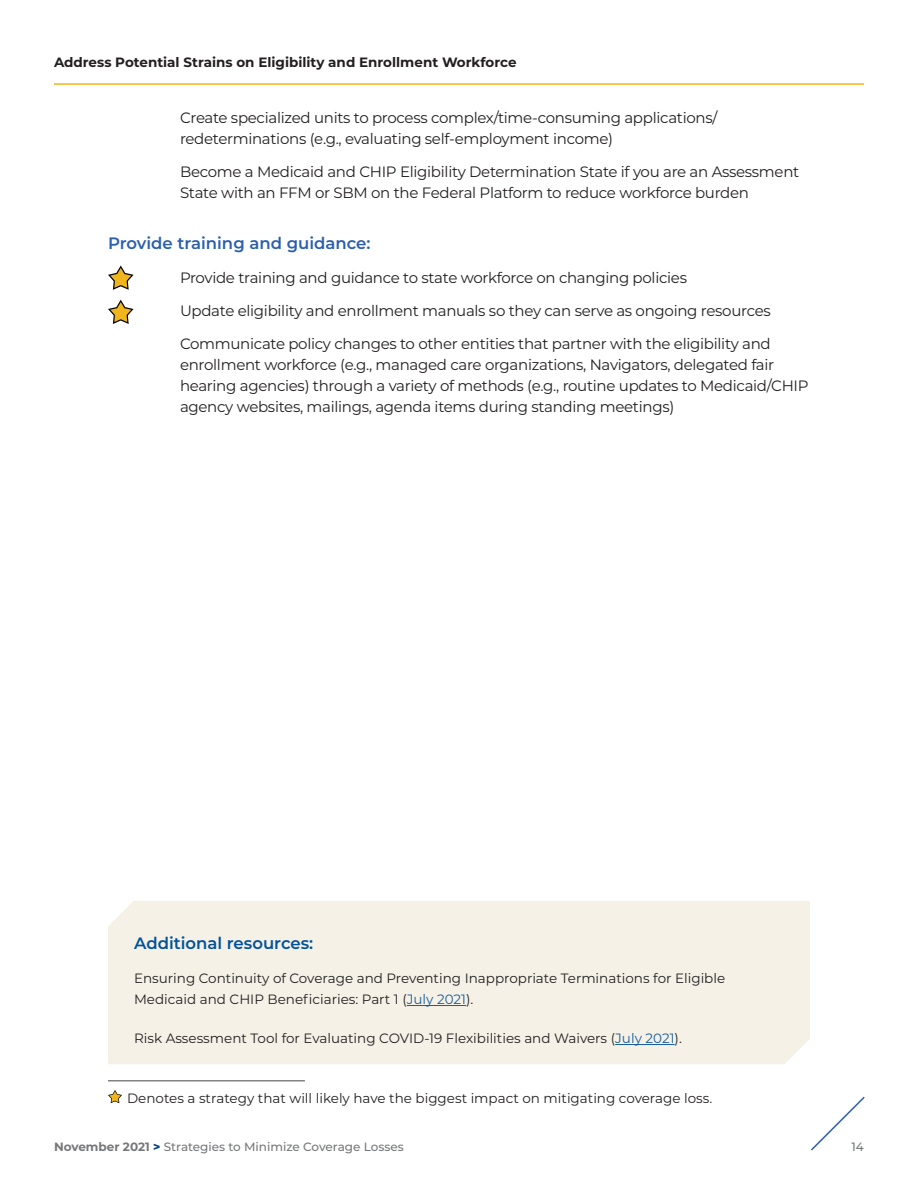
<style>
.page{position:relative;width:918px;height:1188px;background:#fff}
.page>*{position:absolute;margin:0;border:0;box-sizing:border-box;transform-origin:0 0}
.t1{font:600 16.5px "Montserrat";color:#2b60ad}
.t2{font:600 16.5px "Montserrat";color:#01529b}
.t3{font:15px/21px "Montserrat";letter-spacing:-.02em;color:#231f20}
.t4{font:13.5px/21px "Montserrat";color:#231f20}
.t5{font:700 13.5px "Montserrat";color:#231f20}
.t6{font:500 12px "Montserrat";color:#767779}
.s1{color:#175d9e}
.s2{font-weight:700}
.s3{font-weight:800;color:#014086}
</style>
<div class="page">
<hr style="left:54px;top:83px;width:810px;height:2px;background:#f0b51c">
<svg style="left:811px;top:1096px;width:54px;height:55px"></svg>
<svg style="left:108px;top:266px;width:26px;height:24px"></svg>
<svg style="left:108px;top:300px;width:26px;height:24px"></svg>
<div style="left:108px;top:901px;width:702px;height:163px;background:#f5f1e6"></div>
<hr style="left:407px;top:1005px;width:59px;height:1px;background:#175d9e">
<hr style="left:615px;top:1044px;width:60px;height:1px;background:#175d9e">
<hr style="left:108px;top:1080px;width:197px;height:2px;background:#808285">
<svg style="left:108px;top:1090px;width:14px;height:13px"></svg>
<p class="t5" style="left:54px;top:53px;width:464px">Address Potential Strains on Eligibility and Enrollment Workforce</p>
<p class="t3" style="left:180px;top:106px;width:539px">Create specialized units to process complex/time-consuming applications/ redeterminations (e.g., evaluating self-employment income)</p>
<p class="t3" style="left:180px;top:160px;width:621px">Become a Medicaid and CHIP Eligibility Determination State if you are an Assessment<br>State with an FFM or SBM on the Federal Platform to reduce workforce burden</p>
<h3 class="t1" style="left:108px;top:231px;width:264px">Provide training and guidance:</h3>
<p class="t3" style="left:180px;top:267px;width:509px">Provide training and guidance to state workforce on changing policies</p>
<p class="t3" style="left:180px;top:300px;width:592px">Update eligibility and enrollment manuals so they can serve as ongoing resources</p>
<p class="t3" style="left:180px;top:333px;width:630px">Communicate policy changes to other entities that partner with the eligibility and enrollment workforce (e.g., managed care organizations, Navigators, delegated fair hearing agencies) through a variety of methods (e.g., routine updates to Medicaid/CHIP agency websites, mailings, agenda items during standing meetings)</p>
<h3 class="t2" style="left:134px;top:931px;width:181px">Additional resources:</h3>
<p class="t4" style="left:134px;top:967px;width:593px">Ensuring Continuity of Coverage and Preventing Inappropriate Terminations for Eligible<br>Medicaid and CHIP Beneficiaries: Part 1 (<span class="s1">July 2021</span>).</p>
<p class="t4" style="left:134px;top:1027px;width:549px">Risk Assessment Tool for Evaluating COVID-19 Flexibilities and Waivers (<span class="s1">July 2021</span>).</p>
<p class="t4" style="left:127px;top:1087px;width:587px">Denotes a strategy that will likely have the biggest impact on mitigating coverage loss.</p>
<p class="t6" style="left:54px;top:1138px;width:351px"><span class="s2">November 2021</span> <span class="s3">&gt;</span> Strategies to Minimize Coverage Losses</p>
<p class="t6" style="left:852px;top:1138px;width:14px">14</p>
</div>
